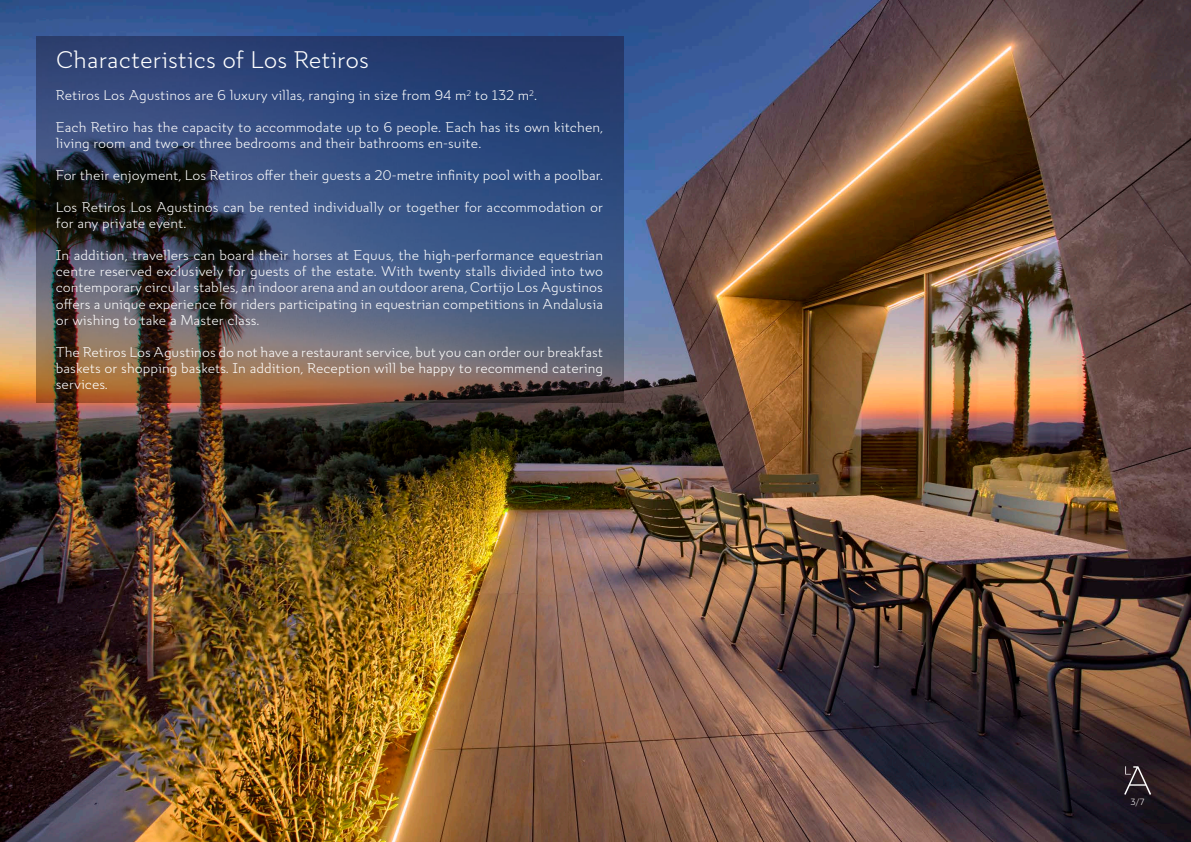
<style>
.page{position:relative;width:1191px;height:842px;background:#fff}
.page>*{position:absolute;margin:0;border:0;box-sizing:border-box;transform-origin:0 0}
.t1{font:300 24px "Quiza Pro";color:#fff}
.t2{font:300 14px/16px "Quiza Pro";color:#fff}
.t3{font:300 9px "Quiza Pro";color:#fff}
</style>
<div class="page">
<img style="left:0;top:0;width:1191px;height:842px">
<img style="left:36px;top:36px;width:587px;height:367px">
<svg style="left:1124px;top:766px;width:27px;height:29px"></svg>
<h1 class="t1" style="left:56px;top:46px;width:315px">Characteristics of Los Retiros</h1>
<p class="t2" style="left:56px;top:87px;width:482px">Retiros Los Agustinos are 6 luxury villas, ranging in size from 94 m<sup>2</sup> to 132 m<sup>2</sup>.</p>
<p class="t2" style="left:56px;top:119px;width:549px">Each Retiro has the capacity to accommodate up to 6 people. Each has its own kitchen, living room and two or three bedrooms and their bathrooms en-suite.</p>
<p class="t2" style="left:56px;top:167px;width:549px">For their enjoyment, Los Retiros offer their guests a 20-metre infinity pool with a poolbar.</p>
<p class="t2" style="left:56px;top:199px;width:549px">Los Retiros Los Agustinos can be rented individually or together for accommodation or for any private event.</p>
<p class="t2" style="left:56px;top:247px;width:549px;text-align:justify">In addition, travellers can board their horses at Equus, the high-performance equestrian centre reserved exclusively for guests of the estate. With twenty stalls divided into two contemporary circular stables, an indoor arena and an outdoor arena, Cortijo Los Agustinos offers a unique experience for riders participating in equestrian competitions in Andalusia or wishing to take a Master class.</p>
<p class="t2" style="left:56px;top:343px;width:549px;text-align:justify">The Retiros Los Agustinos do not have a restaurant service, but you can order our breakfast baskets or shopping baskets. In addition, Reception will be happy to recommend catering services.</p>
<p class="t3" style="left:1130px;top:797px;width:16px">3/7</p>
</div>
